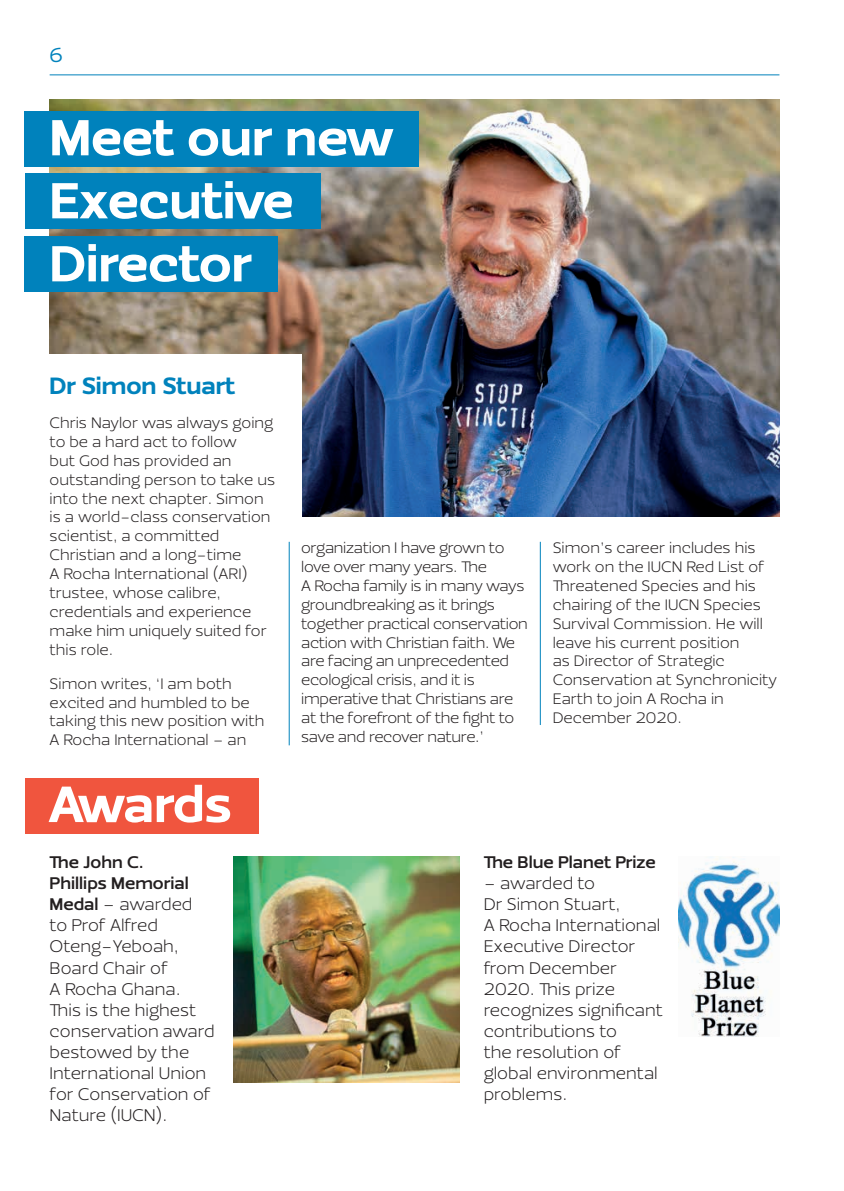
<style>
.page{position:relative;width:844px;height:1191px;background:#fff}
.page>*{position:absolute;margin:0;border:0;box-sizing:border-box;transform-origin:0 0}
.t1{font:900 52.5px/63px "Ezzo";color:#fff}
.t2{font:900 24.5px "Ezzo";color:#0082bc}
.t3{font:21px "Ezzo";color:#0082bc}
.t4{font:300 17.5px/21px "Ezzo";color:#231f20}
.t5{font:700 17.5px "Ezzo";color:#231f20}
.t6{font:300 15.75px/18.9px "Ezzo";color:#231f20}
.t7{font:300 15.75px/18.9px "Ezzo";letter-spacing:-.02em;color:#231f20}
.s1{font-weight:700}
</style>
<div class="page">
<img style="left:50px;top:99px;width:729px;height:417px">
<div style="left:25px;top:112px;width:394px;height:55px;background:#0082bc"></div>
<div style="left:25px;top:174px;width:295px;height:55px;background:#0082bc"></div>
<div style="left:25px;top:236px;width:253px;height:55px;background:#0082bc"></div>
<div style="left:25px;top:355px;width:276px;height:179px;background:#fff"></div>
<img style="left:678px;top:856px;width:101px;height:180px">
<img style="left:233px;top:856px;width:227px;height:226px">
<div style="left:25px;top:778px;width:233px;height:56px;background:#f0553e"></div>
<hr style="left:289px;top:542px;width:1px;height:203px;background:#0082bc">
<hr style="left:539px;top:542px;width:1px;height:183px;background:#0082bc">
<hr style="left:50px;top:74px;width:729px;height:1px;background:#0082bc">
<h3 class="t3" style="left:50px;top:42px;width:15px">6</h3>
<h1 class="t1" style="left:50px;top:106px;width:345px">Meet our new<br>Executive<br>Director</h1>
<h2 class="t2" style="left:50px;top:370px;width:187px">Dr Simon Stuart</h2>
<p class="t6" style="left:50px;top:413px;width:227px">Chris Naylor was always going to be a hard act to follow<br>but God has provided an outstanding person to take us into the next chapter. Simon is a world-class conservation scientist, a committed<br>Christian and a long-time<br>A Rocha International (ARI) trustee, whose calibre, credentials and experience make him uniquely suited for this role.</p>
<p class="t6" style="left:50px;top:674px;width:216px">Simon writes, ‘I am both excited and humbled to be taking this new position with<br>A Rocha International – an</p>
<h1 class="t1" style="left:50px;top:773px;width:183px">Awards</h1>
<p class="t4" style="left:50px;top:852px;width:166px"><span class="s1">The John C.<br>Phillips Memorial<br>Medal</span> – awarded<br>to Prof Alfred<br>Oteng-Yeboah,<br>Board Chair of<br>A Rocha Ghana.<br>This is the highest conservation award bestowed by the<br>International Union for Conservation of<br>Nature (IUCN).</p>
<p class="t7" style="left:301px;top:538px;width:228px">organization I have grown to love over many years. The<br>A Rocha family is in many ways groundbreaking as it brings together practical conservation action with Christian faith. We are facing an unprecedented ecological crisis, and it is imperative that Christians are at the forefront of the fight to save and recover nature.’</p>
<p class="t6" style="left:552px;top:538px;width:225px">Simon’s career includes his work on the IUCN Red List of<br>Threatened Species and his chairing of the IUCN Species<br>Survival Commission. He will leave his current position<br>as Director of Strategic<br>Conservation at Synchronicity<br>Earth to join A Rocha in<br>December 2020.</p>
<p class="t5" style="left:483px;top:851px;width:173px">The Blue Planet Prize</p>
<p class="t4" style="left:483px;top:873px;width:181px">– awarded to<br>Dr Simon Stuart,<br>A Rocha International<br>Executive Director from December<br>2020. This prize recognizes significant contributions to<br>the resolution of global environmental problems.</p>
</div>
